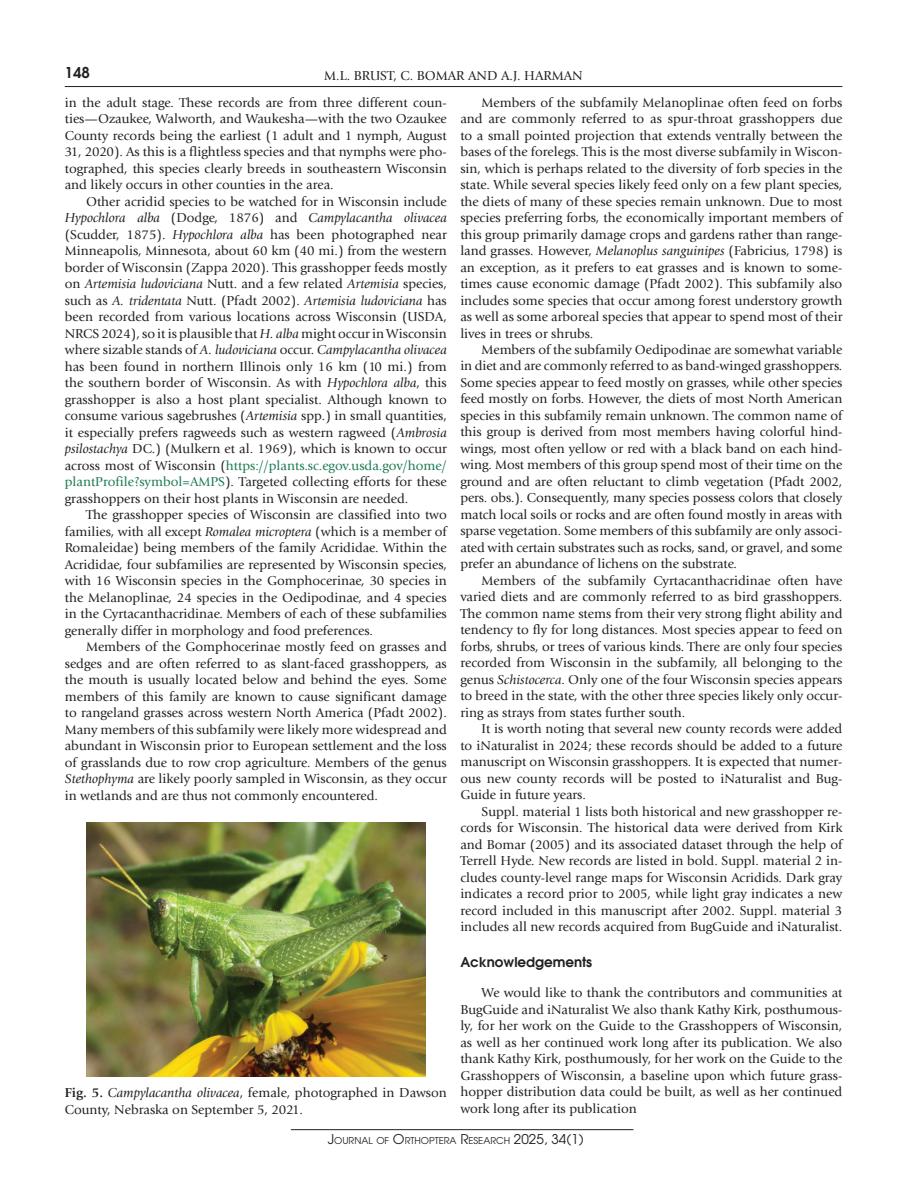
<style>
.page{position:relative;width:918px;height:1188px;background:#fff}
.page>*{position:absolute;margin:0;border:0;box-sizing:border-box;transform-origin:0 0}
.t1{font:600 15px "Avant Garde";color:#231f20}
.t2{font:13.5px/16.5px "Giovanni";color:#231f20;text-align:justify}
.t3{font:italic 13.5px "Giovanni Std";color:#231f20}
.t4{font:600 13.5px "Avant Garde";color:#231f20}
.t5{font:9.45px "Avant Garde";color:#231f20}
.s1{font-family:"Giovanni";font-style:normal}
.s2{font-family:"Giovanni Std";font-style:italic}
.s3{color:#1c7a52}
.s4{font-family:"Giovanni Std";font-weight:700}
.s5{font-size:13.5px}
</style>
<div class="page">
<hr style="left:291px;top:1129px;width:342px;height:1px;background:#231f20">
<hr style="left:65px;top:86px;width:777px;height:1px;background:#231f20">
<img style="left:86px;top:823px;width:339px;height:254px">
<p class="t1" style="left:65px;top:62px;width:27px">148</p>
<p class="t2" style="left:65px;top:63px;width:519px;line-height:26.4px;text-indent:259px">M.L. BRUST, C. BOMAR AND A.J. HARMAN in the adult stage. These records are from three different coun-</p>
<p class="t2" style="left:65px;top:111px;width:384px">ties—Ozaukee, Walworth, and Waukesha—with the two Ozaukee County records being the earliest (1 adult and 1 nymph, August 31, 2020). As this is a flightless species and that nymphs were pho&shy;tographed, this species clearly breeds in southeastern Wisconsin and likely occurs in other counties in the area.</p>
<p class="t2" style="left:86px;top:193px;width:362px">Other acridid species to be watched for in Wisconsin include</p>
<p class="t3" style="left:65px;top:210px;width:384px">Hypochlora alba <span class="s1">(Dodge, 1876) and</span> Campylacantha olivacea</p>
<p class="t2" style="left:65px;top:226px;width:384px">(Scudder, 1875). <span class="s2">Hypochlora alba</span> has been photographed near Minneapolis, Minnesota, about 60 km (40 mi.) from the western border of Wisconsin (Zappa 2020). This grasshopper feeds mostly on <span class="s2">Artemisia ludoviciana</span> Nutt. and a few related <span class="s2">Artemisia</span> species,</p>
<p class="t3" style="left:65px;top:293px;width:384px"><span class="s1">such as</span> A. tridentata <span class="s1">Nutt. (Pfadt 2002).</span> Artemisia ludoviciana <span class="s1">has</span></p>
<p class="t2" style="left:65px;top:309px;width:384px">been recorded from various locations across Wisconsin (USDA,<br>NRCS 2024), so it is plausible that <span class="s2">H. alba</span> might occur in Wisconsin</p>
<p class="t3" style="left:65px;top:342px;width:384px"><span class="s1">where sizable stands of</span> A. ludoviciana <span class="s1">occur.</span> Campylacantha olivacea</p>
<p class="t2" style="left:65px;top:358px;width:384px">has been found in northern Illinois only 16 km (10 mi.) from the southern border of Wisconsin. As with <span class="s2">Hypochlora alba</span>, this grasshopper is also a host plant specialist. Although known to consume various sagebrushes (<span class="s2">Artemisia</span> spp.) in small quantities, it especially prefers ragweeds such as western ragweed (<span class="s2">Ambrosia psilostachya</span> DC.) (Mulkern et al. 1969), which is known to occur across most of Wisconsin (<span class="s3">https://plants.sc.egov.usda.gov/home/ plantProfile?symbol=AMPS</span>). Targeted collecting efforts for these grasshoppers on their host plants in Wisconsin are needed.</p>
<p class="t2" style="left:65px;top:507px;width:384px;text-indent:21px">The grasshopper species of Wisconsin are classified into two families, with all except <span class="s2">Romalea microptera</span> (which is a member of Romaleidae) being members of the family Acrididae. Within the Acrididae, four subfamilies are represented by Wisconsin species, with 16 Wisconsin species in the Gomphocerinae, 30 species in the Melanoplinae, 24 species in the Oedipodinae, and 4 species in the Cyrtacanthacridinae. Members of each of these subfamilies generally differ in morphology and food preferences.</p>
<p class="t2" style="left:65px;top:639px;width:384px;text-indent:21px">Members of the Gomphocerinae mostly feed on grasses and sedges and are often referred to as slant-faced grasshoppers, as the mouth is usually located below and behind the eyes. Some members of this family are known to cause significant damage to rangeland grasses across western North America (Pfadt 2002).<br>Many members of this subfamily were likely more widespread and abundant in Wisconsin prior to European settlement and the loss of grasslands due to row crop agriculture. Members of the genus <span class="s2">Stethophyma</span> are likely poorly sampled in Wisconsin, as they occur in wetlands and are thus not commonly encountered.</p>
<p class="t2" style="left:460px;top:94px;width:384px;text-indent:21px">Members of the subfamily Melanoplinae often feed on forbs and are commonly referred to as spur-throat grasshoppers due to a small pointed projection that extends ventrally between the bases of the forelegs. This is the most diverse subfamily in Wiscon&shy;sin, which is perhaps related to the diversity of forb species in the state. While several species likely feed only on a few plant species, the diets of many of these species remain unknown. Due to most species preferring forbs, the economically important members of this group primarily damage crops and gardens rather than range&shy;land grasses. However, <span class="s2">Melanoplus sanguinipes</span> (Fabricius, 1798) is an exception, as it prefers to eat grasses and is known to some&shy;times cause economic damage (Pfadt 2002). This subfamily also includes some species that occur among forest understory growth as well as some arboreal species that appear to spend most of their lives in trees or shrubs.</p>
<p class="t2" style="left:460px;top:341px;width:384px;text-indent:21px">Members of the subfamily Oedipodinae are somewhat variable in diet and are commonly referred to as band-winged grasshoppers.<br>Some species appear to feed mostly on grasses, while other species feed mostly on forbs. However, the diets of most North American species in this subfamily remain unknown. The common name of this group is derived from most members having colorful hind&shy;wings, most often yellow or red with a black band on each hind&shy;wing. Most members of this group spend most of their time on the ground and are often reluctant to climb vegetation (Pfadt 2002, pers. obs.). Consequently, many species possess colors that closely match local soils or rocks and are often found mostly in areas with sparse vegetation. Some members of this subfamily are only associ&shy;ated with certain substrates such as rocks, sand, or gravel, and some prefer an abundance of lichens on the substrate.</p>
<p class="t2" style="left:460px;top:572px;width:384px;text-indent:21px">Members of the subfamily Cyrtacanthacridinae often have varied diets and are commonly referred to as bird grasshoppers.<br>The common name stems from their very strong flight ability and tendency to fly for long distances. Most species appear to feed on forbs, shrubs, or trees of various kinds. There are only four species recorded from Wisconsin in the subfamily, all belonging to the genus <span class="s2">Schistocerca</span>. Only one of the four Wisconsin species appears to breed in the state, with the other three species likely only occur&shy;ring as strays from states further south.</p>
<p class="t2" style="left:460px;top:721px;width:384px;text-indent:21px">It is worth noting that several new county records were added to iNaturalist in 2024; these records should be added to a future manuscript on Wisconsin grasshoppers. It is expected that numer&shy;ous new county records will be posted to iNaturalist and Bug-Guide in future years.</p>
<p class="t2" style="left:460px;top:803px;width:384px;text-indent:21px">Suppl. material 1 lists both historical and new grasshopper re&shy;cords for Wisconsin. The historical data were derived from Kirk and Bomar (2005) and its associated dataset through the help of Terrell Hyde. New records are listed in bold. Suppl. material 2 in&shy;cludes county-level range maps for Wisconsin Acridids. Dark gray indicates a record prior to 2005, while light gray indicates a new record included in this manuscript after 2002. Suppl. material 3 includes all new records acquired from BugGuide and iNaturalist.</p>
<p class="t4" style="left:460px;top:953px;width:133px">Acknowledgements</p>
<p class="t2" style="left:460px;top:985px;width:384px;text-indent:21px">We would like to thank the contributors and communities at BugGuide and iNaturalist We also thank Kathy Kirk, posthumous&shy;ly, for her work on the Guide to the Grasshoppers of Wisconsin, as well as her continued work long after its publication. We also thank Kathy Kirk, posthumously, for her work on the Guide to the Grasshoppers of Wisconsin, a baseline upon which future grass&shy;hopper distribution data could be built, as well as her continued work long after its publication</p>
<p class="t2" style="left:65px;top:1085px;width:384px"><span class="s4">Fig. 5.</span> <span class="s2">Campylacantha olivacea</span>, female, photographed in Dawson<br>County, Nebraska on September 5, 2021.</p>
<p class="t5" style="left:328px;top:1135px;width:258px"><span class="s5">J</span>OURNAL OF <span class="s5">O</span>RTHOPTERA <span class="s5">R</span>ESEARCH <span class="s5">2025, 34(1)</span></p>
</div>
